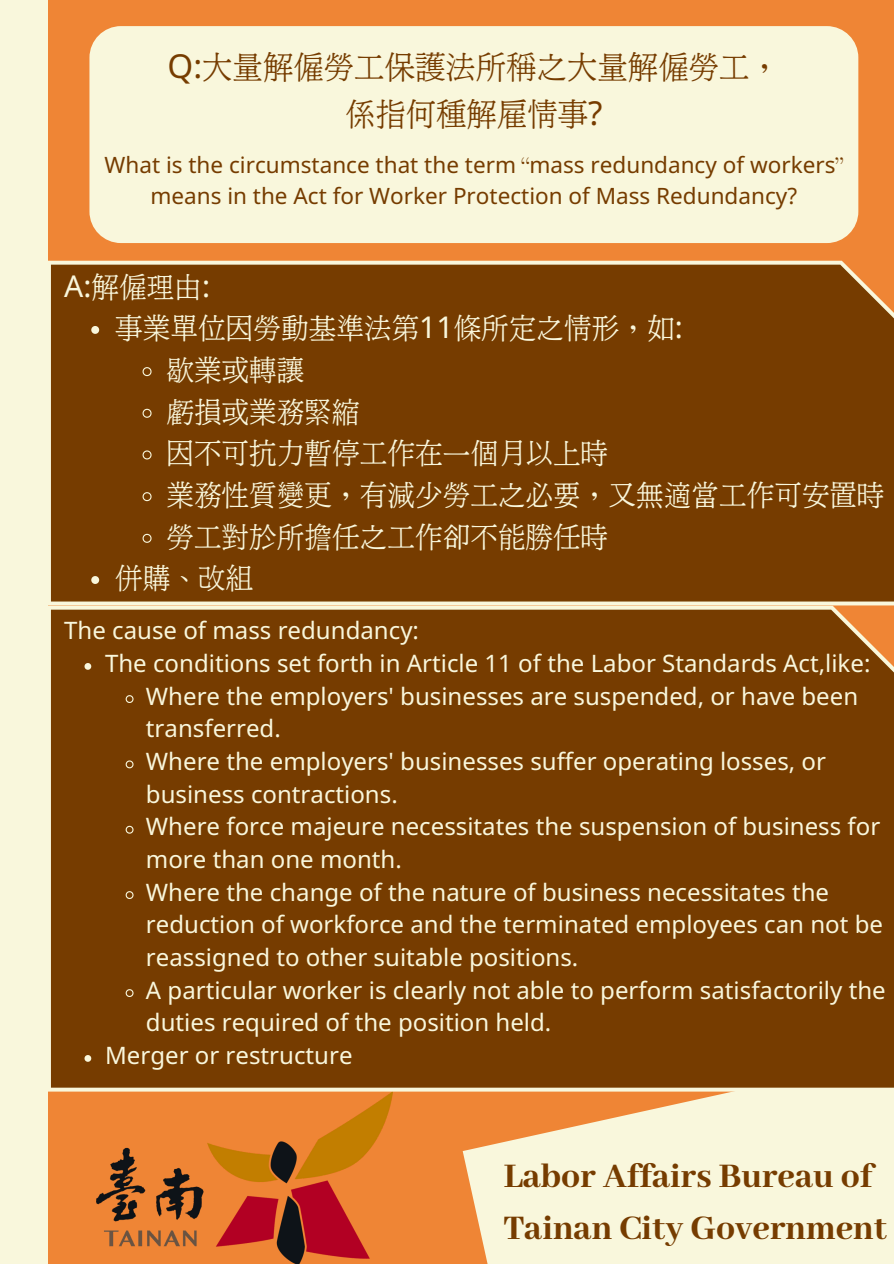
<style>
.page{position:relative;width:894px;height:1264px;background:#fff}
.page>*{position:absolute;margin:0;border:0;box-sizing:border-box;transform-origin:0 0}
.t1{font:800 37.5px "Abhaya Libre";color:#763c00}
.t2{font:33px "cw Te X Ming";color:#763c00}
.t3{font:30px "cw Te X Ming";color:#f9f7dc}
.t4{font:24px/32.7px "Noto Sans";color:#f9f7dc}
.t5{font:22.5px/30.5px "Noto Sans";color:#763c00;text-align:center}
.s1{font-family:"Noto Sans"}
.s2{font-family:"cw Te X Ming"}
</style>
<div class="page">
<div style="left:0;top:0;width:893px;height:1263px;background:#ef8535"></div>
<div style="left:0;top:0;width:47px;height:1263px;background:#f9f7dc"></div>
<div style="left:89px;top:26px;width:769px;height:217px;background:#f9f7dc;border-radius:31px"></div>
<svg style="left:462px;top:1091px;width:431px;height:172px;background:#f7e8c6"></svg>
<img style="left:97px;top:1091px;width:295px;height:172px">
<div style="left:47px;top:261px;width:846px;height:344px;background:#763c00"></div>
<svg style="left:91px;top:326px;width:8px;height:8px"></svg>
<svg style="left:142px;top:366px;width:10px;height:11px"></svg>
<svg style="left:142px;top:408px;width:10px;height:10px"></svg>
<svg style="left:142px;top:449px;width:10px;height:11px"></svg>
<svg style="left:142px;top:491px;width:10px;height:11px"></svg>
<svg style="left:142px;top:533px;width:10px;height:10px"></svg>
<svg style="left:91px;top:576px;width:8px;height:8px"></svg>
<div style="left:47px;top:605px;width:846px;height:486px;background:#763c00"></div>
<svg style="left:84px;top:663px;width:7px;height:6px"></svg>
<svg style="left:125px;top:694px;width:9px;height:9px"></svg>
<svg style="left:125px;top:759px;width:9px;height:10px"></svg>
<svg style="left:125px;top:825px;width:9px;height:9px"></svg>
<svg style="left:125px;top:890px;width:9px;height:9px"></svg>
<svg style="left:125px;top:988px;width:9px;height:9px"></svg>
<svg style="left:84px;top:1055px;width:7px;height:6px"></svg>
<p class="t2" style="left:167px;top:52px;width:613px"><span class="s1">Q:</span>大量解僱勞工保護法所稱之大量解僱勞工，</p>
<p class="t2" style="left:345px;top:98px;width:259px">係指何種解雇情事<span class="s1">?</span></p>
<p class="t5" style="left:104px;top:149px;width:739px">What is the circumstance that the term <span class="s2">“</span>mass redundancy of workers<span class="s2">” </span>means in the Act for Worker Protection of Mass Redundancy?</p>
<p class="t3" style="left:64px;top:273px;width:147px"><span class="s1">A:</span>解僱理由<span class="s1">:</span></p>
<p class="t3" style="left:115px;top:314px;width:569px">事業單位因勞動基準法第<span class="s1">11</span>條所定之情形，如<span class="s1">:</span></p>
<p class="t3" style="left:166px;top:356px;width:140px">歇業或轉讓</p>
<p class="t3" style="left:166px;top:398px;width:195px">虧損或業務緊縮</p>
<p class="t3" style="left:166px;top:439px;width:443px">因不可抗力暫停工作在一個月以上時</p>
<p class="t3" style="left:166px;top:481px;width:719px">業務性質變更，有減少勞工之必要，又無適當工作可安置時</p>
<p class="t3" style="left:166px;top:523px;width:443px">勞工對於所擔任之工作卻不能勝任時</p>
<p class="t3" style="left:115px;top:564px;width:140px">併購、改組</p>
<p class="t4" style="left:64px;top:613px;width:356px">The cause of mass redundancy:</p>
<p class="t4" style="left:105px;top:646px;width:766px">The conditions set forth in Article 11 of the Labor Standards Act,like:</p>
<p class="t4" style="left:146px;top:679px;width:713px">Where the employers' businesses are suspended, or have been transferred.</p>
<p class="t4" style="left:146px;top:744px;width:681px">Where the employers' businesses suffer operating losses, or business contractions.</p>
<p class="t4" style="left:146px;top:809px;width:735px">Where force majeure necessitates the suspension of business for more than one month.</p>
<p class="t4" style="left:146px;top:875px;width:738px">Where the change of the nature of business necessitates the reduction of workforce and the terminated employees can not be reassigned to other suitable positions.</p>
<p class="t4" style="left:146px;top:973px;width:741px">A particular worker is clearly not able to perform satisfactorily the duties required of the position held.</p>
<p class="t4" style="left:105px;top:1038px;width:249px">Merger or restructure</p>
<p class="t1" style="left:504px;top:1155px;width:370px">Labor Affairs Bureau of</p>
<p class="t1" style="left:503px;top:1207px;width:384px">Tainan City Government</p>
</div>
